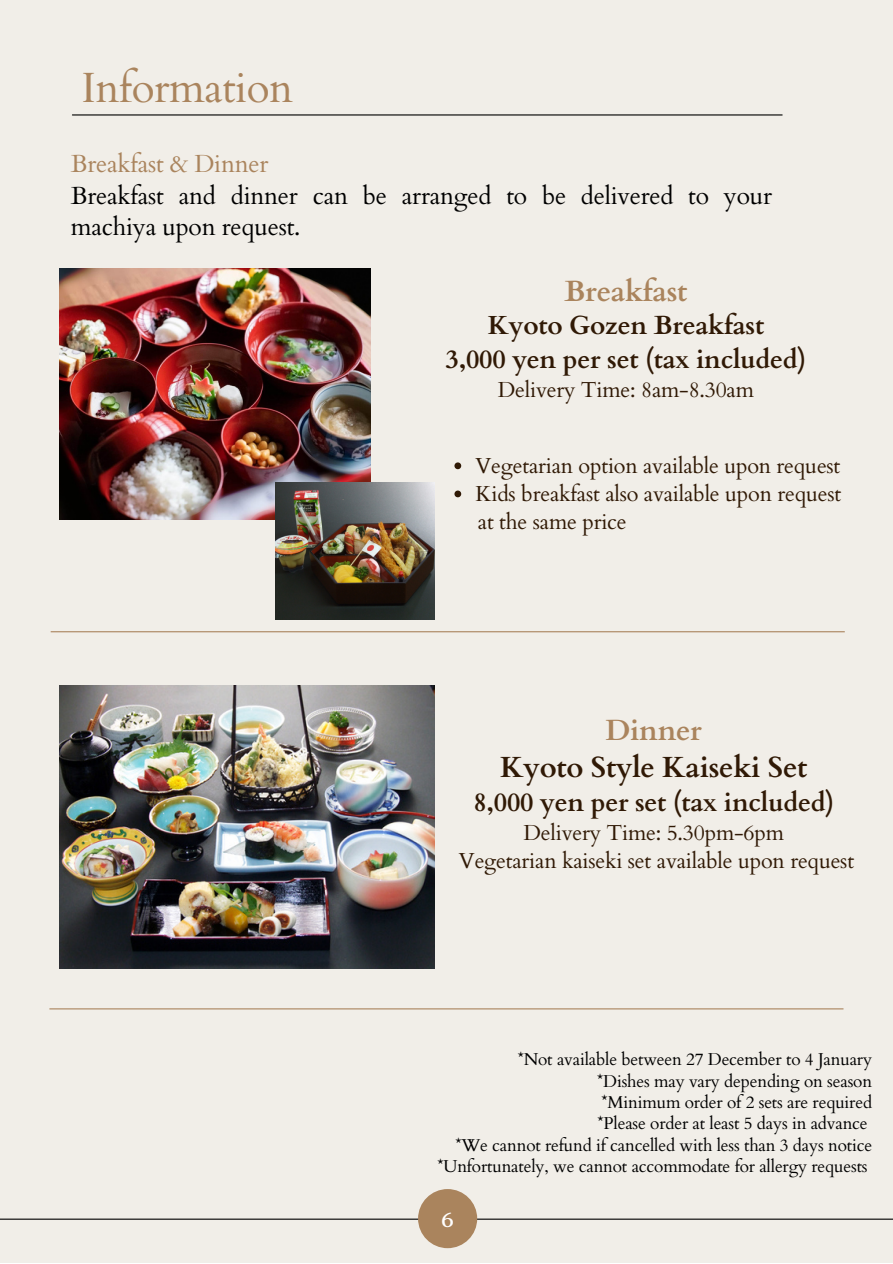
<style>
.page{position:relative;width:893px;height:1264px;background:#fff}
.page>*{position:absolute;margin:0;border:0;box-sizing:border-box;transform-origin:0 0}
.t1{font:42.3px "Cardo";letter-spacing:-.01em;color:#aa845d}
.t2{font:700 29.1px "Cardo";letter-spacing:-.01em;color:#301905}
.t3{font:700 29.1px "Cardo";letter-spacing:-.01em;color:#aa845d}
.t4{font:26.25px "Alice";color:#fff}
.t5{font:700 26.1px/33.8px "Cardo";letter-spacing:-.01em;color:#301905;text-align:center}
.t6{font:24.6px/31.5px "Cardo";letter-spacing:-.01em;color:#000}
.t7{font:24.6px "Cardo";letter-spacing:-.01em;color:#aa845d}
.t8{font:21.6px/28px "Cardo";letter-spacing:-.01em;color:#301905;text-align:center}
.t9{font:17.1px/21.3px "Cardo";letter-spacing:-.01em;color:#000;text-align:right}
</style>
<div class="page">
<div style="left:0;top:0;width:892px;height:1262px;background:#f1eee8"></div>
<hr style="left:0;top:1218px;width:892px;height:1px;background:#000">
<div style="left:418px;top:1188px;width:59px;height:60px;background:#aa845d;border-radius:50%"></div>
<hr style="left:72px;top:114px;width:710px;height:1px;background:#000">
<img style="left:59px;top:269px;width:312px;height:250px">
<img style="left:59px;top:685px;width:376px;height:283px">
<hr style="left:51px;top:631px;width:793px;height:1px;background:#aa845d">
<img style="left:276px;top:482px;width:158px;height:137px">
<svg style="left:454px;top:462px;width:7px;height:7px"></svg>
<svg style="left:454px;top:490px;width:7px;height:7px"></svg>
<hr style="left:49px;top:1008px;width:794px;height:1px;background:#aa845d">
<h1 class="t1" style="left:82px;top:60px;width:213px">Information</h1>
<h3 class="t7" style="left:71px;top:148px;width:199px">Breakfast &amp; Dinner</h3>
<h3 class="t6" style="left:71px;top:180px;width:702px">Breakfast and dinner can be arranged to be delivered to your machiya upon request.</h3>
<h2 class="t3" style="left:564px;top:272px;width:125px">Breakfast</h2>
<h3 class="t5" style="left:445px;top:309px;width:362px">Kyoto Gozen Breakfast<br>3,000 yen per set (tax included)</h3>
<p class="t8" style="left:498px;top:376px;width:258px">Delivery Time: 8am-8.30am</p>
<p class="t8" style="left:475px;top:452px;width:367px;text-align:justify">Vegetarian option available upon request Kids breakfast also available upon request at the same price</p>
<h2 class="t3" style="left:605px;top:711px;width:98px">Dinner</h2>
<h2 class="t2" style="left:500px;top:748px;width:309px">Kyoto Style Kaiseki Set</h2>
<h3 class="t5" style="left:473px;top:786px;width:362px">8,000 yen per set (tax included)</h3>
<p class="t8" style="left:459px;top:819px;width:396px">Delivery Time: 5.30pm-6pm<br>Vegetarian kaiseki set available upon request</p>
<p class="t9" style="left:437px;top:1049px;width:436px">*Not available between 27 December to 4 January<br>*Dishes may vary depending on season<br>*Minimum order of 2 sets are required<br>*Please order at least 5 days in advance<br>*We cannot refund if cancelled with less than 3 days notice *Unfortunately, we cannot accommodate for allergy requests</p>
<h3 class="t4" style="left:441px;top:1203px;width:15px">6</h3>
</div>
